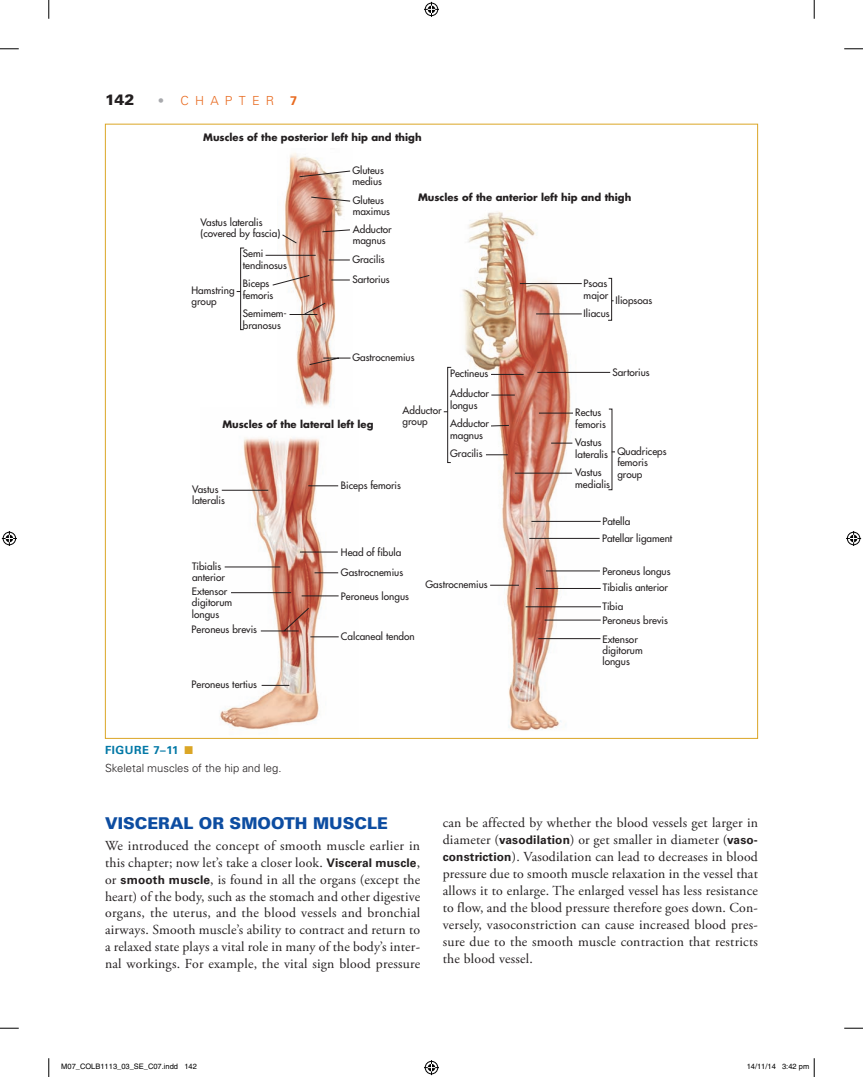
<style>
.page{position:relative;width:863px;height:1077px;background:#fff}
.page>*{position:absolute;margin:0;border:0;box-sizing:border-box;transform-origin:0 0}
.t1{font:900 16.25px "Univers LT Std";color:#0d4da1}
.t2{font:900 15px "Univers LT Std";color:#231f20}
.t3{font:13.75px/16.9px "Adobe Garamond Pro";letter-spacing:.015em;color:#231f20;text-align:justify}
.t4{font:300 12.5px "Univers LT Std";letter-spacing:.5em;color:#e86a1f}
.t5{font:700 12.5px "Univers LT Std";color:#e86a1f}
.t6{font:300 11.25px/17.5px "Univers LT Std";letter-spacing:-.005em;color:#231f20}
.t7{font:10px/11.2px "Futura";color:#231f20}
.t8{font:700 10px "Futura";color:#231f20}
.t9{font:7.5px "Helvetica";color:#000}
.s1{font-weight:400;color:#a8a9ad}
.s2{font-weight:700;color:#0278a6}
.s3{color:#dba626}
.s4{font-family:"Univers LT Std";font-weight:700;font-size:11.88px}
</style>
<div class="page">
<img style="left:508px;top:686px;width:54px;height:45px">
<img style="left:219px;top:686px;width:101px;height:44px">
<img style="left:289px;top:153px;width:35px;height:17px">
<svg style="left:221px;top:170px;width:389px;height:516px"></svg>
<svg style="left:600px;top:278px;width:15px;height:212px"></svg>
<svg style="left:237px;top:247px;width:8px;height:83px"></svg>
<svg style="left:265px;top:254px;width:335px;height:331px"></svg>
<svg style="left:0;top:48px;width:19px;height:2px"></svg>
<svg style="left:844px;top:48px;width:18px;height:2px"></svg>
<svg style="left:0;top:1027px;width:19px;height:1px"></svg>
<svg style="left:844px;top:1027px;width:18px;height:1px"></svg>
<svg style="left:48px;top:0;width:2px;height:19px"></svg>
<svg style="left:48px;top:1058px;width:2px;height:18px"></svg>
<svg style="left:813px;top:0;width:2px;height:19px"></svg>
<svg style="left:424px;top:2px;width:15px;height:15px"></svg>
<svg style="left:424px;top:1060px;width:15px;height:14px"></svg>
<svg style="left:2px;top:531px;width:15px;height:15px"></svg>
<svg style="left:846px;top:531px;width:15px;height:15px"></svg>
<svg style="left:813px;top:1058px;width:2px;height:18px"></svg>
<p class="t2" style="left:105px;top:90px;width:31px">142</p>
<p class="t4" style="left:159px;top:93px;width:117px"><span class="s1">•</span> Chapter</p>
<p class="t5" style="left:290px;top:93px;width:8px">7</p>
<p class="t8" style="left:203px;top:131px;width:220px">Muscles of the posterior left hip and thigh</p>
<p class="t7" style="left:200px;top:216px;width:81px">Vastus lateralis (covered by fascia)</p>
<p class="t7" style="left:191px;top:285px;width:45px">Hamstring group</p>
<p class="t7" style="left:243px;top:248px;width:46px">Semi tendinosus</p>
<p class="t7" style="left:243px;top:278px;width:32px">Biceps femoris</p>
<p class="t7" style="left:243px;top:308px;width:46px">Semimem&shy;branosus</p>
<p class="t7" style="left:352px;top:165px;width:33px">Gluteus medius</p>
<p class="t7" style="left:353px;top:195px;width:39px">Gluteus maximus</p>
<p class="t7" style="left:353px;top:223px;width:40px">Adductor magnus</p>
<p class="t7" style="left:352px;top:250px;width:39px;line-height:20px">Gracilis<br>Sartorius</p>
<p class="t8" style="left:418px;top:190px;width:215px">Muscles of the anterior left hip and thigh</p>
<p class="t7" style="left:583px;top:278px;width:26px">Psoas major</p>
<p class="t7" style="left:583px;top:308px;width:28px">Iliacus</p>
<p class="t7" style="left:615px;top:294px;width:38px">Iliopsoas</p>
<p class="t7" style="left:352px;top:352px;width:64px">Gastrocnemius</p>
<p class="t7" style="left:612px;top:366px;width:39px">Sartorius</p>
<p class="t7" style="left:450px;top:363px;width:40px;line-height:20px">Pectineus<br>Adductor</p>
<p class="t7" style="left:450px;top:395px;width:40px;line-height:18.8px">longus<br>Adductor</p>
<p class="t7" style="left:450px;top:425px;width:34px;line-height:18.8px">magnus<br>Gracilis</p>
<p class="t7" style="left:402px;top:405px;width:40px">Adductor group</p>
<p class="t7" style="left:575px;top:407px;width:32px">Rectus femoris</p>
<p class="t7" style="left:575px;top:437px;width:34px">Vastus lateralis</p>
<p class="t7" style="left:575px;top:467px;width:36px">Vastus medialis</p>
<p class="t8" style="left:222px;top:417px;width:152px">Muscles of the lateral left leg</p>
<p class="t7" style="left:617px;top:446px;width:51px">Quadriceps femoris group</p>
<p class="t7" style="left:341px;top:479px;width:62px">Biceps femoris</p>
<p class="t7" style="left:192px;top:483px;width:34px">Vastus lateralis</p>
<p class="t7" style="left:602px;top:515px;width:29px">Patella</p>
<p class="t7" style="left:341px;top:546px;width:62px">Head of fibula</p>
<p class="t7" style="left:602px;top:533px;width:72px">Patellar ligament</p>
<p class="t7" style="left:192px;top:560px;width:35px">Tibialis anterior</p>
<p class="t7" style="left:602px;top:565px;width:70px">Peroneus longus</p>
<p class="t7" style="left:341px;top:566px;width:64px">Gastrocnemius</p>
<p class="t7" style="left:425px;top:578px;width:64px">Gastrocnemius</p>
<p class="t7" style="left:192px;top:585px;width:42px">Extensor digitorum longus</p>
<p class="t7" style="left:602px;top:578px;width:67px;line-height:18.4px">Tibialis anterior<br>Tibia</p>
<p class="t7" style="left:341px;top:590px;width:70px">Peroneus longus</p>
<p class="t7" style="left:602px;top:614px;width:67px">Peroneus brevis</p>
<p class="t7" style="left:192px;top:624px;width:67px">Peroneus brevis</p>
<p class="t7" style="left:341px;top:630px;width:75px">Calcaneal tendon</p>
<p class="t7" style="left:602px;top:633px;width:42px">Extensor digitorum longus</p>
<p class="t7" style="left:191px;top:678px;width:67px">Peroneus tertius</p>
<p class="t6" style="left:105px;top:741px;width:178px"><span class="s2">Figure 7–11</span> <span class="s3">■<br></span>Skeletal muscles of the hip and leg.</p>
<p class="t1" style="left:105px;top:813px;width:284px">VISCERAL OR SMOOTH MUSCLE</p>
<p class="t3" style="left:105px;top:837px;width:317px">We introduced the concept of smooth muscle earlier in this chapter; now let’s take a closer look. <span class="s4">Visceral muscle</span>, or <span class="s4">smooth muscle</span>, is found in all the organs (except the heart) of the body, such as the stomach and other digestive organs, the uterus, and the blood vessels and bronchial airways. Smooth muscle’s ability to contract and return to a relaxed state plays a vital role in many of the body’s inter&shy;nal workings. For example, the vital sign blood pressure</p>
<p class="t3" style="left:442px;top:815px;width:317px">can be affected by whether the blood vessels get larger in diameter (<span class="s4">vasodilation</span>) or get smaller in diameter (<span class="s4">vaso&shy;constriction</span>). Vasodilation can lead to decreases in blood pressure due to smooth muscle relaxation in the vessel that allows it to enlarge. The enlarged vessel has less resistance to flow, and the blood pressure therefore goes down. Con&shy;versely, vasoconstriction can cause increased blood pres&shy;sure due to the smooth muscle contraction that restricts the blood vessel.</p>
<p class="t9" style="left:61px;top:1062px;width:137px">M07_COLB1113_03_SE_C07.indd 142</p>
<p class="t9" style="left:746px;top:1062px;width:64px">14/11/14 3:42 pm</p>
</div>
